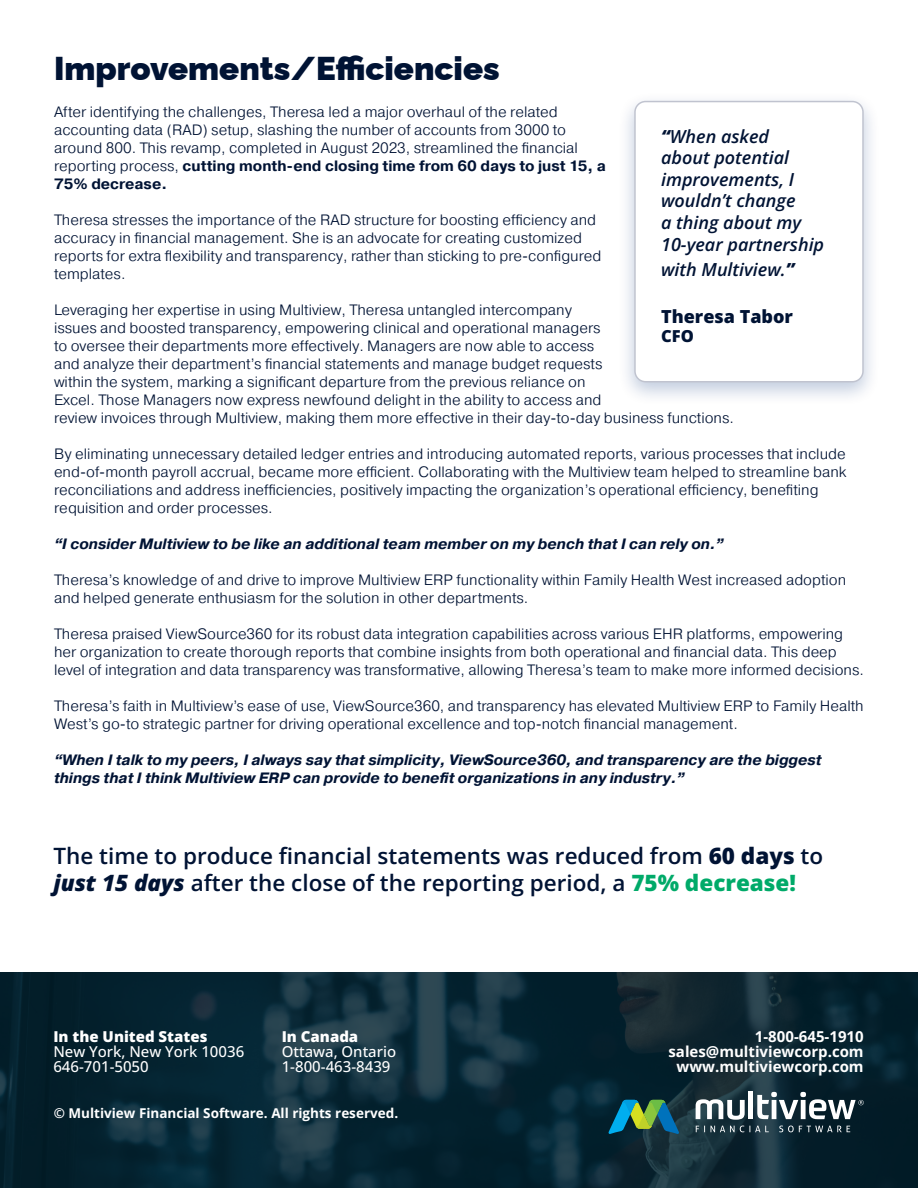
<style>
.page{position:relative;width:918px;height:1188px;background:#fff}
.page>*{position:absolute;margin:0;border:0;box-sizing:border-box;transform-origin:0 0}
.t1{font:900 33px "Raleway";color:#001334}
.t2{font:600 22.5px/27px "Open Sans";color:#001334}
.t3{font:italic 600 18px/21.6px "Open Sans";color:#001334}
.t4{font:800 18px "Open Sans";color:#001334}
.t5{font:800 16.5px "Open Sans";color:#001334}
.t6{font:300 15px/18px "Pragmatica";color:#001334}
.t7{font:italic 700 15px/18px "Pragmatica";color:#001334}
.t8{font:500 15px/15px "Open Sans";color:#fff}
.t9{font:700 15px "Open Sans";color:#fff}
.t10{font:800 15px "Open Sans";color:#fff}
.Footer_Bar_Text{font:700 13.5px "Open Sans";color:#fff}
.s1{font-weight:700}
.s2{font-weight:800}
.s3{font-weight:800;font-style:italic}
.s4{font-weight:800;color:#00aa69}
</style>
<div class="page">
<img style="left:0;top:972px;width:918px;height:216px">
<svg style="left:609px;top:1100px;width:70px;height:34px;background:#2e7368"></svg>
<svg style="left:696px;top:1126px;width:9px;height:6px"></svg>
<svg style="left:711px;top:1126px;width:58px;height:6px"></svg>
<svg style="left:779px;top:1126px;width:71px;height:6px"></svg>
<svg style="left:696px;top:1099px;width:49px;height:21px"></svg>
<hr style="left:749px;top:1092px;width:4px;height:27px;background:#fff">
<svg style="left:757px;top:1092px;width:107px;height:27px"></svg>
<svg style="left:626px;top:100px;width:246px;height:297px;fill:#eaedf4"></svg>
<div style="left:635px;top:102px;width:228px;height:280px;background:#fff;border-radius:11px"></div>
<div style="left:634px;top:101px;width:230px;height:282px;border:2px solid #000f3e;border-radius:11px"></div>
<p class="t1" style="left:54px;top:42px;width:447px">Improvements/Efficiencies</p>
<p class="t6" style="left:54px;top:103px;width:553px">After identifying the challenges, Theresa led a major overhaul of the related accounting data (RAD) setup, slashing the number of accounts from 3000 to around 800. This revamp, completed in August 2023, streamlined the financial reporting process, <span class="s1">cutting month-end closing time from 60 days to just 15, a 75% decrease.</span></p>
<p class="t6" style="left:54px;top:211px;width:549px">Theresa stresses the importance of the RAD structure for boosting efficiency and accuracy in financial management. She is an advocate for creating customized reports for extra flexibility and transparency, rather than sticking to pre-configured templates.</p>
<p class="t6" style="left:54px;top:301px;width:682px">Leveraging her expertise in using Multiview, Theresa untangled intercompany<br>issues and boosted transparency, empowering clinical and operational managers<br>to oversee their departments more effectively. Managers are now able to access<br>and analyze their department’s financial statements and manage budget requests<br>within the system, marking a significant departure from the previous reliance on<br>Excel. Those Managers now express newfound delight in the ability to access and<br>review invoices through Multiview, making them more effective in their day-to-day business functions.</p>
<p class="t6" style="left:54px;top:445px;width:794px">By eliminating unnecessary detailed ledger entries and introducing automated reports, various processes that include end-of-month payroll accrual, became more efficient. Collaborating with the Multiview team helped to streamline bank reconciliations and address inefficiencies, positively impacting the organization’s operational efficiency, benefiting requisition and order processes.</p>
<p class="t7" style="left:54px;top:536px;width:671px">“I consider Multiview to be like an additional team member on my bench that I can rely on.”</p>
<p class="t6" style="left:54px;top:571px;width:794px">Theresa’s knowledge of and drive to improve Multiview ERP functionality within Family Health West increased adoption and helped generate enthusiasm for the solution in other departments.</p>
<p class="t6" style="left:54px;top:625px;width:812px">Theresa praised ViewSource360 for its robust data integration capabilities across various EHR platforms, empowering her organization to create thorough reports that combine insights from both operational and financial data. This deep level of integration and data transparency was transformative, allowing Theresa’s team to make more informed decisions.</p>
<p class="t6" style="left:54px;top:697px;width:811px">Theresa’s faith in Multiview’s ease of use, ViewSource360, and transparency has elevated Multiview ERP to Family Health<br>West’s go-to strategic partner for driving operational excellence and top-notch financial management.</p>
<p class="t7" style="left:54px;top:752px;width:769px">“When I talk to my peers, I always say that simplicity, ViewSource360, and transparency are the biggest things that I think Multiview ERP can provide to benefit organizations in any industry.”</p>
<p class="t3" style="left:661px;top:125px;width:165px"><span class="s2">“</span>When asked<br>about potential improvements, I wouldn’t change<br>a thing about my<br>10-year partnership</p>
<p class="t3" style="left:661px;top:258px;width:135px">with Multiview.<span class="s2">”</span></p>
<p class="t4" style="left:661px;top:302px;width:133px">Theresa Tabor</p>
<p class="t5" style="left:661px;top:324px;width:34px">CFO</p>
<p class="t2" style="left:53px;top:842px;width:771px">The time to produce financial statements was reduced from <span class="s2">60 days</span> to <span class="s3">just 15 days</span> after the close of the reporting period, a <span class="s4">75% decrease!</span></p>
<p class="t10" style="left:53px;top:1025px;width:156px">In the United States</p>
<p class="t8" style="left:53px;top:1044px;width:192px">New York, New York 10036</p>
<p class="t8" style="left:53px;top:1059px;width:97px">646-701-5050</p>
<p class="t10" style="left:282px;top:1025px;width:78px">In Canada</p>
<p class="t8" style="left:282px;top:1044px;width:116px">Ottawa, Ontario<br>1-800-463-8439</p>
<p class="Footer_Bar_Text" style="left:54px;top:1104px;width:346px">© Multiview Financial Software. All rights reserved.</p>
<p class="t9" style="left:755px;top:1026px;width:110px">1-800-645-1910</p>
<p class="t9" style="left:668px;top:1041px;width:197px">sales@multiviewcorp.com</p>
<p class="t9" style="left:677px;top:1056px;width:189px">www.multiviewcorp.com</p>
</div>
